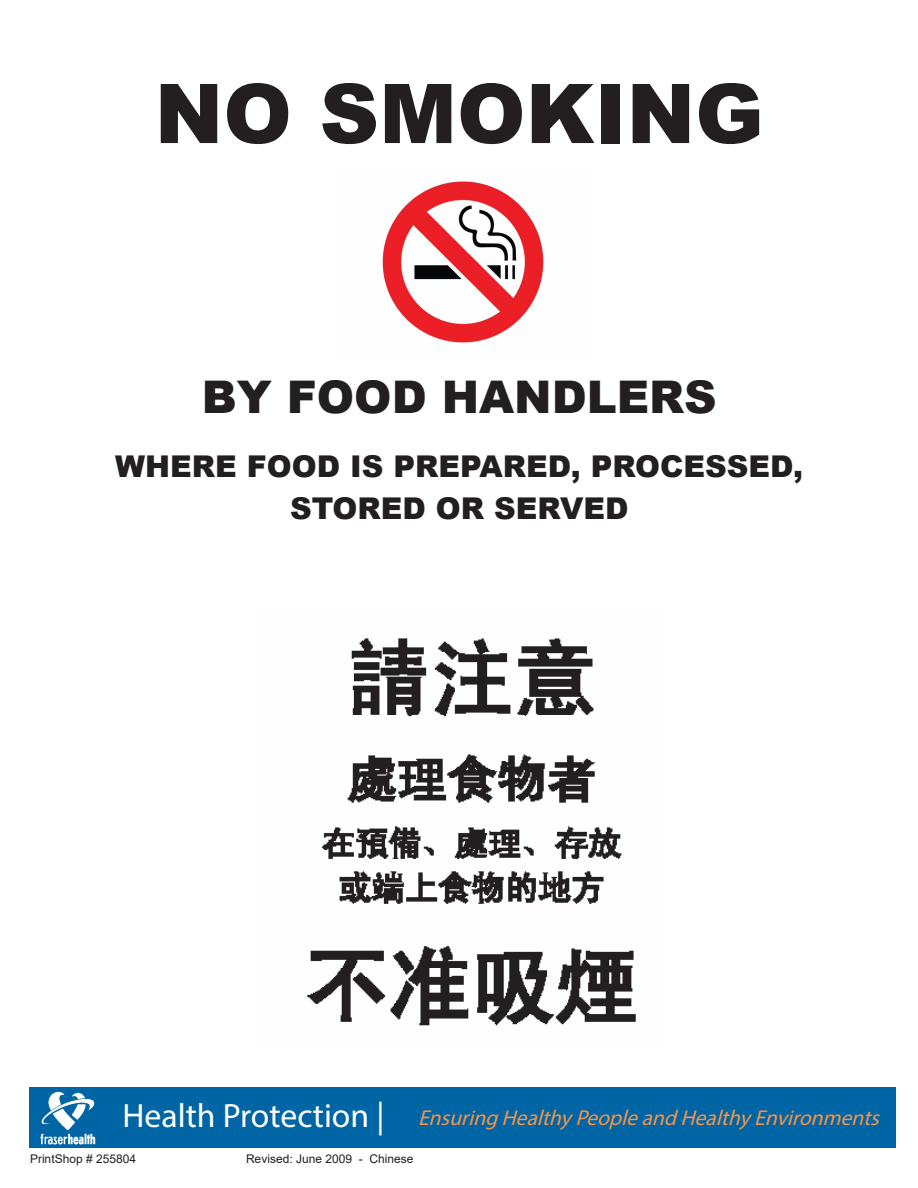
<style>
.page{position:relative;width:918px;height:1188px;background:#fff}
.page>*{position:absolute;margin:0;border:0;box-sizing:border-box;transform-origin:0 0}
.t1{font:900 82.5px "Arial";color:#231f20}
.t2{font:900 45px "Arial";color:#231f20}
.Brochure_Section_Tit{font:33.75px "Myriad Pro";color:#fff}
.t3{font:900 30px "Arial";color:#231f20}
.Brochure_Section_Tit-2{font:italic 21.45px "Myriad Pro";color:#f69449}
.t4{font:12px "Arial";color:#231f20}
</style>
<div class="page">
<div style="left:29px;top:1087px;width:867px;height:61px;background:#0065a4"></div>
<img style="left:40px;top:1091px;width:56px;height:54px">
<img style="left:307px;top:638px;width:329px;height:388px">
<img style="left:382px;top:181px;width:162px;height:162px">
<p class="t1" style="left:155px;top:54px;width:611px">NO SMOKING</p>
<p class="t2" style="left:202px;top:364px;width:516px">BY FOOD HANDLERS</p>
<p class="t3" style="left:115px;top:444px;width:689px">WHERE FOOD IS PREPARED, PROCESSED,</p>
<p class="t3" style="left:290px;top:486px;width:340px">STORED OR SERVED</p>
<p class="Brochure_Section_Tit" style="left:123px;top:1095px;width:263px">Health Protection |</p>
<p class="Brochure_Section_Tit-2" style="left:418px;top:1104px;width:469px">EnsuringHealthyPeopleandHealthyEnvironments</p>
<p class="t4" style="left:30px;top:1151px;width:108px">PrintShop # 255804</p>
<p class="t4" style="left:246px;top:1151px;width:169px">Revised: June 2009 - Chinese</p>
</div>
